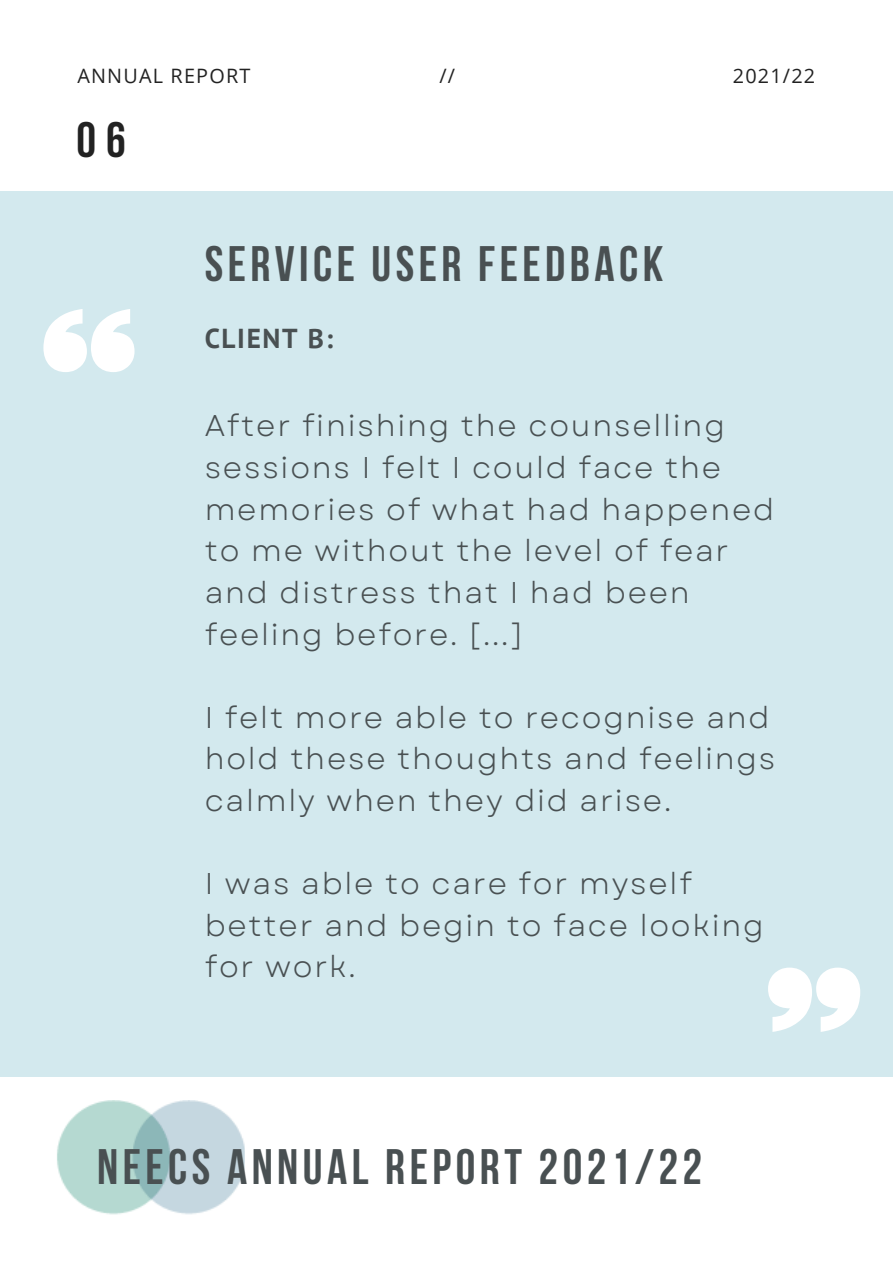
<style>
.page{position:relative;width:893px;height:1264px;background:#fff}
.page>*{position:absolute;margin:0;border:0;box-sizing:border-box;transform-origin:0 0}
.t1{font:700 49.65px "Bebas Neue";letter-spacing:.09em;color:#495052}
.t2{font:700 49.65px "Bebas Neue";color:#222}
.t3{font:30px/41.5px "Garet";letter-spacing:.06em;color:#495052}
.t4{font:700 27.3px "PT Sans";letter-spacing:.06em;color:#495052}
.t5{font:19.8px "Open Sans";letter-spacing:.06em;color:#222}
</style>
<div class="page">
<div style="left:0;top:191px;width:892px;height:885px;background:#d3e9ee"></div>
<svg style="left:768px;top:967px;width:92px;height:64px"></svg>
<svg style="left:43px;top:309px;width:91px;height:63px"></svg>
<img style="left:57px;top:1100px;width:187px;height:115px">
<p class="t5" style="left:77px;top:62px;width:174px">ANNUAL REPORT</p>
<p class="t5" style="left:439px;top:62px;width:17px">//</p>
<p class="t5" style="left:732px;top:62px;width:84px">2021/22</p>
<p class="t2" style="left:76px;top:120px;width:51px">06</p>
<p class="t1" style="left:205px;top:244px;width:460px">SERVICE USER FEEDBACK</p>
<p class="t4" style="left:205px;top:320px;width:130px">CLIENT B:</p>
<p class="t3" style="left:205px;top:405px;width:571px">After finishing the counselling sessions I felt I could face the memories of what had happened to me without the level of fear and distress that I had been feeling before. [...]</p>
<p class="t3" style="left:205px;top:696px;width:572px">I felt more able to recognise and hold these thoughts and feelings calmly when they did arise.</p>
<p class="t3" style="left:205px;top:863px;width:560px">I was able to care for myself better and begin to face looking for work.</p>
<p class="t1" style="left:97px;top:1146px;width:606px">NEECS ANNUAL REPORT 2021/22</p>
</div>
